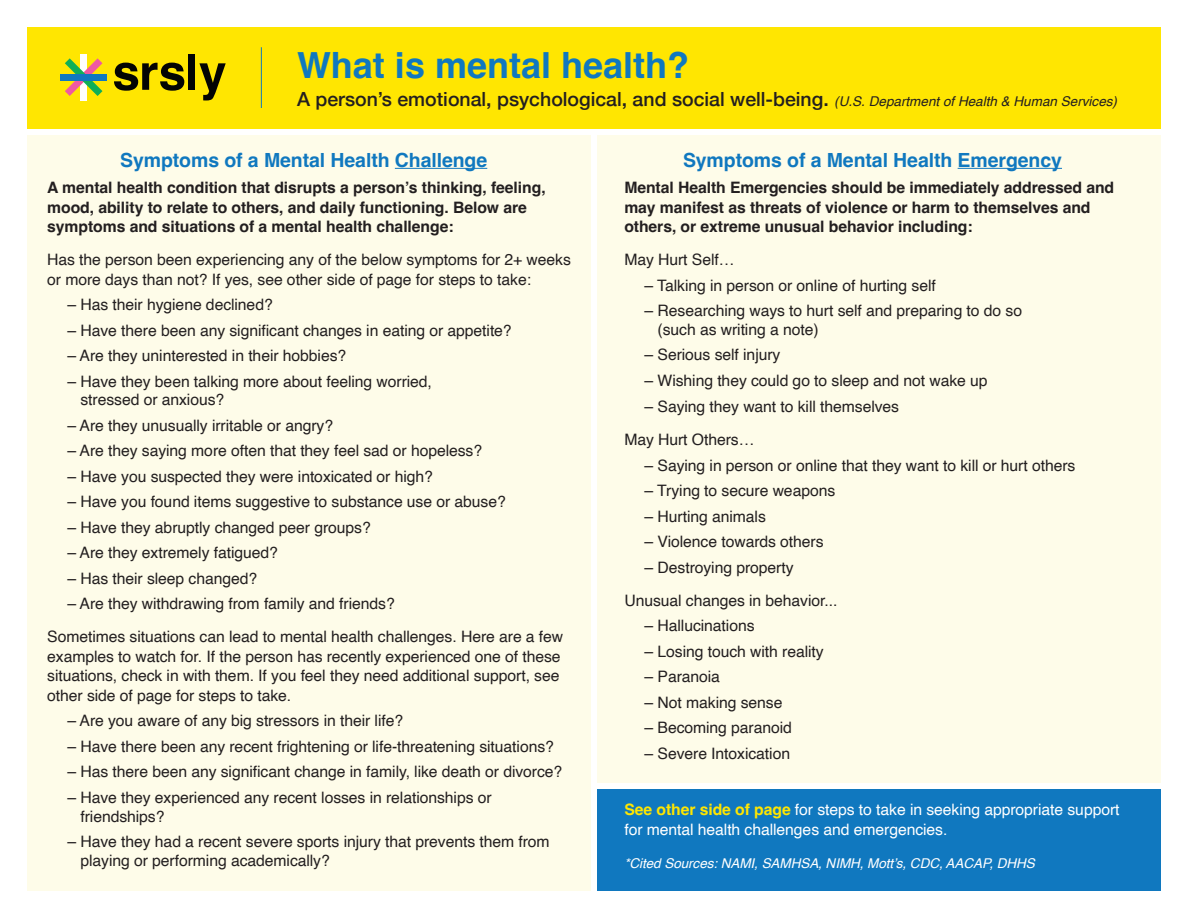
<style>
.page{position:relative;width:1188px;height:918px;background:#fff}
.page>*{position:absolute;margin:0;border:0;box-sizing:border-box;transform-origin:0 0}
.t1{font:700 36px "Helvetica";color:#1078bf}
.t2{font:500 19.5px "Helvetica Neue";color:#231f20}
.t3{font:700 19.5px "Helvetica";letter-spacing:-.005em;color:#1078bf}
.t4{font:15.75px/18.8px "Helvetica";letter-spacing:-.005em;color:#231f20}
.t5{font:700 15.75px/19.5px "Helvetica";letter-spacing:-.005em;color:#231f20}
.t6{font:15.75px/19.5px "Helvetica";letter-spacing:-.005em;color:#fff}
.t7{font:italic 13.5px "Helvetica";letter-spacing:-.005em;color:#fff}
.s1{font-family:"Helvetica";font-weight:400;font-style:italic;font-size:13.5px}
.s2{font-weight:700;color:#ffe601}
</style>
<div class="page">
<div style="left:598px;top:790px;width:563px;height:101px;background:#1078bf"></div>
<div style="left:27px;top:27px;width:1134px;height:101px;background:#ffe601"></div>
<div style="left:27px;top:135px;width:563px;height:756px;background:#fefce9"></div>
<div style="left:598px;top:135px;width:563px;height:648px;background:#fefce9"></div>
<hr style="left:395px;top:168px;width:92px;height:1px;background:#1078bf">
<hr style="left:958px;top:168px;width:104px;height:1px;background:#1078bf">
<hr style="left:261px;top:47px;width:1px;height:61px;background:#1078bf">
<svg style="left:114px;top:63px;width:70px;height:28px"></svg>
<div style="left:189px;top:54px;width:6px;height:36px;background:#030403"></div>
<svg style="left:199px;top:63px;width:27px;height:37px"></svg>
<div style="left:80px;top:54px;width:7px;height:46px;background:#fff"></div>
<svg style="left:65px;top:58px;width:37px;height:38px"></svg>
<div style="left:60px;top:74px;width:47px;height:7px;background:#1078bf"></div>
<h1 class="t1" style="left:297px;top:43px;width:394px">What is mental health?</h1>
<p class="t2" style="left:297px;top:83px;width:822px">A person’s emotional, psychological, and social well-being. <span class="s1">(U.S. Department of Health &amp; Human Services)</span></p>
<p class="t3" style="left:120px;top:148px;width:369px">Symptoms of a Mental Health Challenge</p>
<p class="t5" style="left:47px;top:180px;width:500px">A mental health condition that disrupts a person’s thinking, feeling, mood, ability to relate to others, and daily functioning. Below are symptoms and situations of a mental health challenge:</p>
<p class="t4" style="left:47px;top:250px;width:525px;line-height:19.5px">Has the person been experiencing any of the below symptoms for 2+ weeks or more days than not? If yes, see other side of page for steps to take:</p>
<p class="t4" style="left:68px;top:296px;width:207px">– Has their hygiene declined?</p>
<p class="t4" style="left:68px;top:321px;width:446px">– Have there been any significant changes in eating or appetite?</p>
<p class="t4" style="left:68px;top:347px;width:280px">– Are they uninterested in their hobbies?</p>
<p class="t4" style="left:80px;top:372px;width:353px;text-indent:-13px">– Have they been talking more about feeling worried, stressed or anxious?</p>
<p class="t4" style="left:68px;top:416px;width:267px">– Are they unusually irritable or angry?</p>
<p class="t4" style="left:68px;top:442px;width:416px">– Are they saying more often that they feel sad or hopeless?</p>
<p class="t4" style="left:68px;top:467px;width:367px">– Have you suspected they were intoxicated or high?</p>
<p class="t4" style="left:68px;top:493px;width:440px">– Have you found items suggestive to substance use or abuse?</p>
<p class="t4" style="left:68px;top:518px;width:305px">– Have they abruptly changed peer groups?</p>
<p class="t4" style="left:68px;top:544px;width:212px">– Are they extremely fatigued?</p>
<p class="t4" style="left:68px;top:569px;width:191px">– Has their sleep changed?</p>
<p class="t4" style="left:47px;top:588px;width:518px;line-height:33px;text-indent:20px">– Are they withdrawing from family and friends?<br>Sometimes situations can lead to mental health challenges. Here are a few</p>
<p class="t4" style="left:47px;top:647px;width:515px;line-height:19.5px;text-align:justify">examples to watch for. If the person has recently experienced one of these situations, check in with them. If you feel they need additional support, see other side of page for steps to take.</p>
<p class="t4" style="left:68px;top:712px;width:337px">– Are you aware of any big stressors in their life?</p>
<p class="t4" style="left:68px;top:737px;width:488px">– Have there been any recent frightening or life-threatening situations?</p>
<p class="t4" style="left:68px;top:763px;width:496px">– Has there been any significant change in family, like death or divorce?</p>
<p class="t4" style="left:80px;top:788px;width:413px;text-indent:-13px">– Have they experienced any recent losses in relationships or friendships?</p>
<p class="t4" style="left:80px;top:833px;width:471px;text-indent:-13px">– Have they had a recent severe sports injury that prevents them from playing or performing academically?</p>
<p class="t3" style="left:683px;top:148px;width:381px">Symptoms of a Mental Health Emergency</p>
<p class="t5" style="left:624px;top:180px;width:491px">Mental Health Emergencies should be immediately addressed and may manifest as threats of violence or harm to themselves and others, or extreme unusual behavior including:</p>
<p class="t4" style="left:624px;top:251px;width:112px">May Hurt Self…</p>
<p class="t4" style="left:645px;top:276px;width:293px">– Talking in person or online of hurting self</p>
<p class="t4" style="left:658px;top:302px;width:366px;text-indent:-13px">– Researching ways to hurt self and preparing to do so (such as writing a note)</p>
<p class="t4" style="left:645px;top:346px;width:137px">– Serious self injury</p>
<p class="t4" style="left:645px;top:371px;width:344px">– Wishing they could go to sleep and not wake up</p>
<p class="t4" style="left:624px;top:391px;width:276px;line-height:33px;text-indent:20px">– Saying they want to kill themselves<br>May Hurt Others…</p>
<p class="t4" style="left:645px;top:456px;width:432px">– Saying in person or online that they want to kill or hurt others</p>
<p class="t4" style="left:645px;top:482px;width:192px">– Trying to secure weapons</p>
<p class="t4" style="left:645px;top:507px;width:123px">– Hurting animals</p>
<p class="t4" style="left:645px;top:533px;width:181px">– Violence towards others</p>
<p class="t4" style="left:624px;top:551px;width:215px;line-height:33px;text-indent:20px">– Destroying property<br>Unusual changes in behavior...</p>
<p class="t4" style="left:645px;top:617px;width:111px">– Hallucinations</p>
<p class="t4" style="left:645px;top:642px;width:181px">– Losing touch with reality</p>
<p class="t4" style="left:645px;top:668px;width:77px">– Paranoia</p>
<p class="t4" style="left:645px;top:693px;width:139px">– Not making sense</p>
<p class="t4" style="left:645px;top:719px;width:149px">– Becoming paranoid</p>
<p class="t4" style="left:645px;top:744px;width:147px">– Severe Intoxication</p>
<p class="t6" style="left:624px;top:800px;width:497px"><span class="s2">See other side of page</span> for steps to take in seeking appropriate support for mental health challenges and emergencies.</p>
<p class="t7" style="left:624px;top:852px;width:412px">*Cited Sources: NAMI, SAMHSA, NIMH, Mott’s, CDC, AACAP, DHHS</p>
</div>
